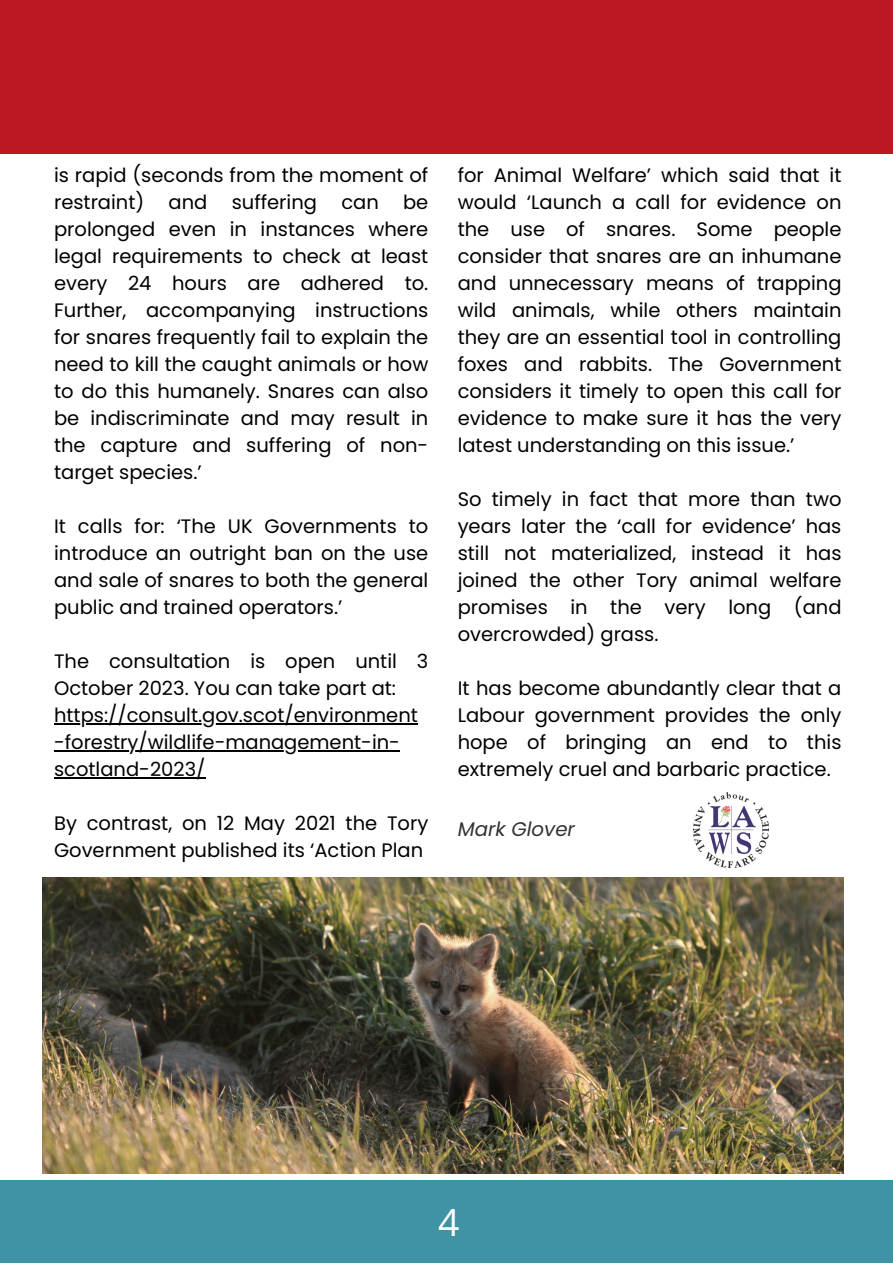
<style>
.page{position:relative;width:893px;height:1264px;background:#fff}
.page>*{position:absolute;margin:0;border:0;box-sizing:border-box;transform-origin:0 0}
.t1{font:37.5px "Open Sans";color:#fff}
.t2{font:italic 19.8px "Poppins";color:#323232}
.t3{font:19.5px/27px "Poppins";color:#000;text-align:justify}
</style>
<div class="page">
<div style="left:0;top:1179px;width:892px;height:82px;background:#4093a4"></div>
<img style="left:42px;top:877px;width:801px;height:296px">
<hr style="left:54px;top:723px;width:364px;height:1px;background:#000">
<hr style="left:54px;top:750px;width:346px;height:1px;background:#000">
<hr style="left:54px;top:777px;width:151px;height:1px;background:#000">
<img style="left:693px;top:792px;width:75px;height:75px">
<div style="left:0;top:0;width:892px;height:154px;background:#bc1823"></div>
<p class="t3" style="left:54px;top:162px;width:376px">is rapid (seconds from the moment of restraint) and suffering can be prolonged even in instances where legal requirements to check at least every 24 hours are adhered to.<br>Further, accompanying instructions for snares frequently fail to explain the need to kill the caught animals or how to do this humanely. Snares can also be indiscriminate and may result in the capture and suffering of non&shy;target species.’</p>
<p class="t3" style="left:54px;top:513px;width:376px">It calls for: ‘The UK Governments to introduce an outright ban on the use and sale of snares to both the general public and trained operators.’</p>
<p class="t3" style="left:54px;top:648px;width:376px">The consultation is open until 3<br>October 2023. You can take part at:</p>
<p class="t3" style="left:54px;top:702px;width:365px;text-align:left">https://consult.gov.scot/environment -forestry/wildlife-management-in&shy;scotland-2023/</p>
<p class="t3" style="left:54px;top:809px;width:376px">By contrast, on 12 May 2021 the Tory<br>Government published its ‘Action Plan</p>
<p class="t3" style="left:457px;top:162px;width:385px">for Animal Welfare’ which said that it would ‘Launch a call for evidence on the use of snares. Some people consider that snares are an inhumane and unnecessary means of trapping wild animals, while others maintain they are an essential tool in controlling foxes and rabbits. The Government considers it timely to open this call for evidence to make sure it has the very latest understanding on this issue.’</p>
<p class="t3" style="left:457px;top:486px;width:385px">So timely in fact that more than two years later the ‘call for evidence’ has still not materialized, instead it has joined the other Tory animal welfare promises in the very long (and overcrowded) grass.</p>
<p class="t3" style="left:457px;top:675px;width:385px">It has become abundantly clear that a Labour government provides the only hope of bringing an end to this extremely cruel and barbaric practice.</p>
<p class="t2" style="left:457px;top:814px;width:119px">Mark Glover</p>
<p class="t1" style="left:438px;top:1195px;width:23px">4</p>
</div>
